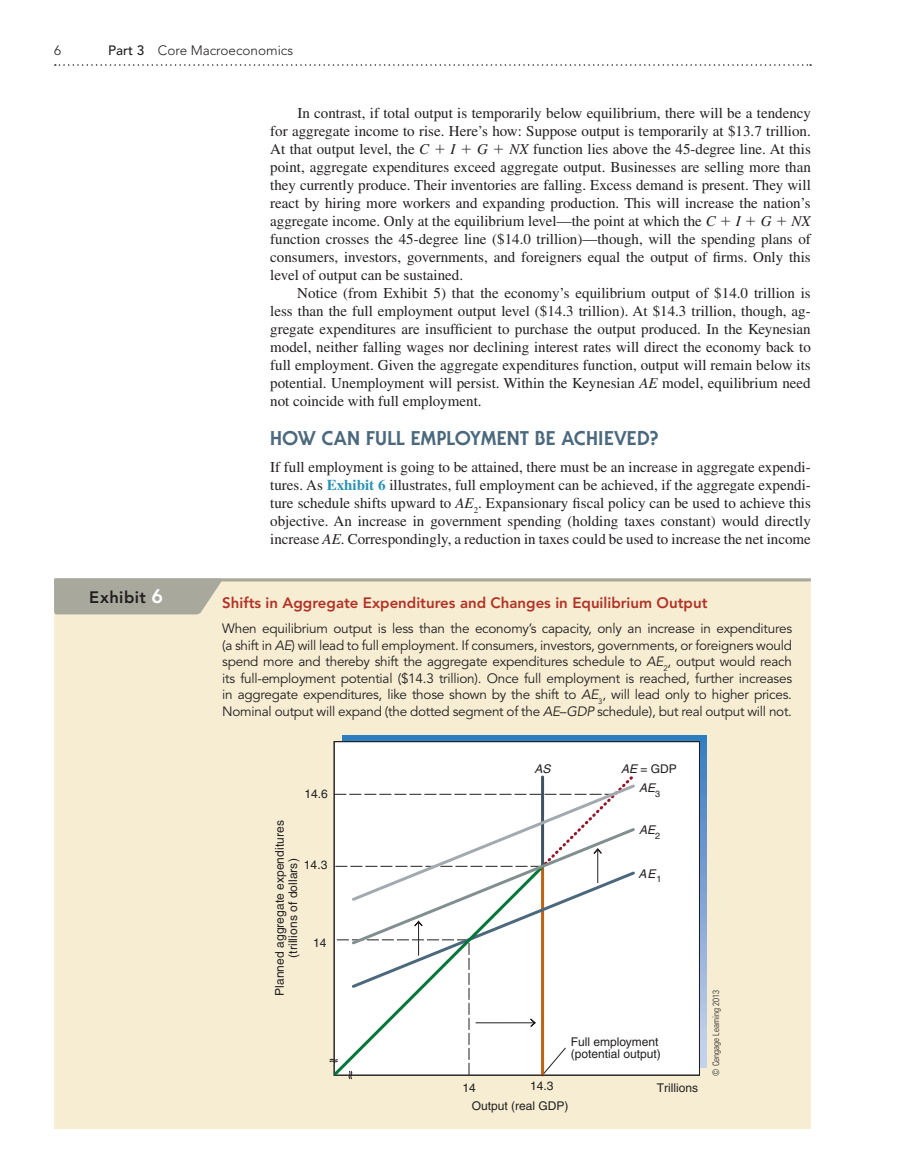
<style>
.page{position:relative;width:919px;height:1175px;background:#fff}
.page>*{position:absolute;margin:0;border:0;box-sizing:border-box;transform-origin:0 0}
.t1{font:800 19.5px "Serif Gothic Std";letter-spacing:.015em;color:#4b687c}
.t2{font:800 16.5px "Avenir LT Std";letter-spacing:.025em;color:#231f20}
.t3{font:15px/18px "Times LT Std";color:#231f20;text-align:justify}
.t4{font:800 15px "Avenir LT Std";color:#b23326}
.t5{font:italic 15px "Times LT Std";color:#231f20}
.t6{font:13.5px/16.5px "Avenir LT Std";letter-spacing:-.02em;color:#231f20;text-align:justify}
.t7{font:300 13.5px "Avenir LT Std";color:#231f20}
.t8{font:12px/13.5px "Helvetica";color:#231f20}
.t9{font:italic 12px "Helvetica";color:#231f20}
.t10{font:300 condensed 9px "Univers LT Std";color:#231f20}
.s1{font-weight:500}
.s2{font-size:19.5px;color:#fff}
.s3{font-style:italic}
.s4{font-weight:700;color:#2c92b4}
</style>
<div class="page">
<svg style="left:55px;top:64px;width:755px;height:2px"></svg>
<div style="left:54px;top:578px;width:756px;height:550px;background:#f6edd3"></div>
<hr style="left:342px;top:922px;width:364px;height:2px;background:#8babd9">
<hr style="left:342px;top:794px;width:364px;height:3px;background:#518ac8">
<div style="left:342px;top:734px;width:364px;height:60px;background:linear-gradient(to bottom,#2e7dc1,#5289c7)"></div>
<div style="left:334px;top:741px;width:365px;height:334px;background:#fff"></div>
<svg style="left:329px;top:773px;width:308px;height:306px"></svg>
<svg style="left:54px;top:581px;width:169px;height:33px;background:#adada0"></svg>
<hr style="left:54px;top:578px;width:756px;height:3px;background:#a8a89d">
<p class="t7" style="left:54px;top:45px;width:9px">6</p>
<p class="t7" style="left:108px;top:45px;width:186px"><span class="s1">Part 3</span> Core Macroeconomics</p>
<p class="t2" style="left:89px;top:590px;width:75px">Exhibit <span class="s2">6</span></p>
<p class="t3" style="left:270px;top:106px;width:541px;text-indent:27px">In contrast, if total output is temporarily below equilibrium, there will be a tendency for aggregate income to rise. Here’s how: Suppose output is temporarily at $13.7 trillion.<br>At that output level, the <span class="s3">C</span></p>
<p class="t3" style="left:270px;top:142px;width:542px;text-indent:239px"><span class="s3">NX</span> function lies above the 45-degree line. At this point, aggregate expenditures exceed aggregate output. Businesses are selling more than they currently produce. Their inventories are falling. Excess demand is present. They will react by hiring more workers and expanding production. This will increase the nation’s aggregate income. Only at the equilibrium level—the point at which the <span class="s3">C</span></p>
<p class="t5" style="left:450px;top:144px;width:6px">I</p>
<p class="t5" style="left:477px;top:144px;width:12px">G</p>
<p class="t5" style="left:735px;top:216px;width:6px">I</p>
<p class="t5" style="left:760px;top:216px;width:12px">G</p>
<p class="t5" style="left:791px;top:216px;width:21px">NX</p>
<p class="t3" style="left:270px;top:232px;width:542px">function crosses the 45- degree line ($14.0 trillion)—though, will the spending plans of</p>
<p class="t3" style="left:270px;top:250px;width:542px">consumers, investors, governments, and foreigners equal the output of firms. Only this</p>
<p class="t3" style="left:270px;top:268px;width:194px">level of output can be sustained.</p>
<p class="t3" style="left:297px;top:286px;width:515px">Notice (from Exhibit 5) that the economy’s equilibrium output of $14.0 trillion is</p>
<p class="t3" style="left:270px;top:304px;width:541px">less than the full employment output level ($14.3 trillion). At $14.3 trillion, though, ag-</p>
<p class="t3" style="left:270px;top:322px;width:541px">gregate expenditures are insufficient to purchase the output produced. In the Keynesian</p>
<p class="t3" style="left:270px;top:340px;width:542px">model, neither falling wages nor declining interest rates will direct the economy back to</p>
<p class="t3" style="left:270px;top:358px;width:541px">full employment. Given the aggregate expenditures function, output will remain below its</p>
<p class="t3" style="left:270px;top:376px;width:542px">potential. Unemployment will persist. Within the Keynesian <span class="s3">AE</span> model, equilibrium need</p>
<p class="t3" style="left:270px;top:394px;width:213px">not coincide with full employment.</p>
<p class="t1" style="left:270px;top:431px;width:389px">HOW CAN FULL EMPLOYMENT BE ACHIEVED?</p>
<p class="t3" style="left:270px;top:460px;width:542px">If full employment is going to be attained, there must be an increase in aggregate expendi&shy;tures. As <span class="s4">Exhibit 6</span> illustrates, full employment can be achieved, if the aggregate expendi&shy;ture schedule shifts upward to <span class="s3">AE</span><sub>2</sub>. Expansionary fiscal policy can be used to achieve this objective. An increase in government spending (holding taxes constant) would directly increase <span class="s3">AE</span>. Correspondingly, a reduction in taxes could be used to increase the net income</p>
<p class="t4" style="left:222px;top:596px;width:486px">Shifts in Aggregate Expenditures and Changes in Equilibrium Output</p>
<p class="t6" style="left:222px;top:621px;width:571px">When equilibrium output is less than the economy’s capacity, only an increase in expenditures (a shift in <span class="s3">AE</span>) will lead to full employment. If consumers, investors, governments, or foreigners would spend more and thereby shift the aggregate expenditures schedule to <span class="s3">AE</span><sub>2</sub>, output would reach its full-employment potential ($14.3 trillion). Once full employment is reached, further increases in aggregate expenditures, like those shown by the shift to <span class="s3">AE</span><sub>3</sub>, will lead only to higher prices.<br>Nominal output will expand (the dotted segment of the <span class="s3">AE</span>–<span class="s3">GDP</span> schedule), but real output will not.</p>
<p class="t8" style="left:304px;top:787px;width:25px">14.6</p>
<p class="t8" style="left:273px;top:996px;width:177px;text-align:center;rotate:-90deg">Planned aggregate expenditures (trillions of dollars)</p>
<p class="t8" style="left:304px;top:858px;width:25px">14.3</p>
<p class="t8" style="left:313px;top:935px;width:15px">14</p>
<p class="t9" style="left:534px;top:761px;width:18px">AS</p>
<p class="t8" style="left:621px;top:762px;width:57px"><span class="s3">AE</span> = GDP</p>
<p class="t9" style="left:639px;top:781px;width:23px">AE<sub>3</sub></p>
<p class="t9" style="left:639px;top:823px;width:23px">AE<sub>2</sub></p>
<p class="t9" style="left:638px;top:866px;width:24px">AE<sub>1</sub></p>
<p class="t8" style="left:570px;top:1035px;width:92px;line-height:12px">Full employment (potential output)</p>
<p class="t8" style="left:530px;top:1079px;width:25px">14.3</p>
<p class="t8" style="left:471px;top:1079px;width:98px;line-height:18px;text-indent:-9px">14<br>Output (real GDP)</p>
<p class="t8" style="left:656px;top:1081px;width:43px">Trillions</p>
<p class="t10" style="left:712px;top:1075px;width:87px;rotate:-90deg">© Cengage Learning 2013</p>
</div>
